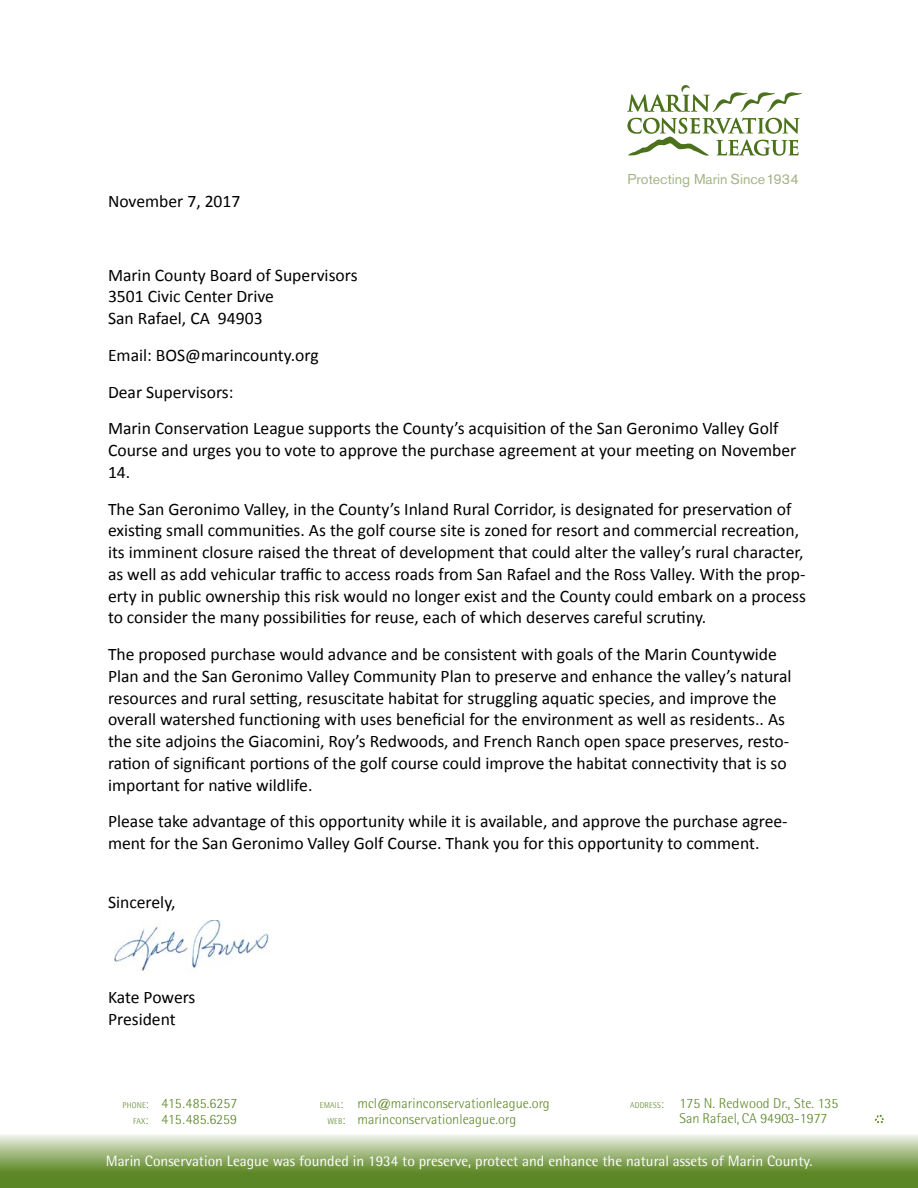
<style>
.page{position:relative;width:918px;height:1188px;background:#fff}
.page>*{position:absolute;margin:0;border:0;box-sizing:border-box;transform-origin:0 0}
.t1{font:17.7px/21.8px "Calibri";color:#000}
.t2{font:15px "Rotis Semi Sans Std";color:#fff}
.t3{font:300 14.25px/16.5px "Rotis Semi Sans Std";letter-spacing:.005em;color:#5c8727}
.t4{font:14.25px "Akzidenz Grotesk BE";color:#a2b585}
.s1{font-size:8.4px}
.s2{font-size:12px}
</style>
<div class="page">
<svg style="left:627px;top:118px;width:173px;height:38px"></svg>
<svg style="left:627px;top:85px;width:175px;height:27px"></svg>
<svg style="left:0;top:1135px;width:918px;height:53px;background:#8eab69"></svg>
<svg style="left:875px;top:1114px;width:10px;height:10px"></svg>
<img style="left:114px;top:920px;width:155px;height:52px">
<p class="t1" style="left:108px;top:190px;width:134px">November 7, 2017</p>
<p class="t4" style="left:628px;top:170px;width:173px">Protecting Marin Since 1934</p>
<p class="t1" style="left:108px;top:263px;width:251px">Marin County Board of Supervisors<br>3501 Civic Center Drive<br>San Rafael, CA 94903</p>
<p class="t1" style="left:108px;top:336px;width:672px;line-height:36.8px">Email: BOS@marincounty.org<br>Dear Supervisors:<br>Marin Conservation League supports the County’s acquisition of the San Geronimo Valley Golf</p>
<p class="t1" style="left:108px;top:439px;width:690px">Course and urges you to vote to approve the purchase agreement at your meeting on November<br>14.</p>
<p class="t1" style="left:108px;top:497px;width:699px">The San Geronimo Valley, in the County’s Inland Rural Corridor, is designated for preservation of existing small communities. As the golf course site is zoned for resort and commercial recreation, its imminent closure raised the threat of development that could alter the valley’s rural character, as well as add vehicular traffic to access roads from San Rafael and the Ross Valley. With the prop&shy;erty in public ownership this risk would no longer exist and the County could embark on a process to consider the many possibilities for reuse, each of which deserves careful scrutiny.</p>
<p class="t1" style="left:108px;top:643px;width:685px">The proposed purchase would advance and be consistent with goals of the Marin Countywide Plan and the San Geronimo Valley Community Plan to preserve and enhance the valley’s natural resources and rural setting, resuscitate habitat for struggling aquatic species, and improve the overall watershed functioning with uses beneficial for the environment as well as residents.. As the site adjoins the Giacomini, Roy’s Redwoods, and French Ranch open space preserves, resto&shy;ration of significant portions of the golf course could improve the habitat connectivity that is so important for native wildlife.</p>
<p class="t1" style="left:108px;top:810px;width:681px">Please take advantage of this opportunity while it is available, and approve the purchase agree&shy;ment for the San Geronimo Valley Golf Course. Thank you for this opportunity to comment.</p>
<p class="t1" style="left:108px;top:890px;width:69px">Sincerely,</p>
<p class="t1" style="left:108px;top:985px;width:89px">Kate Powers<br>President</p>
<p class="t3" style="left:327px;top:1095px;width:224px;text-indent:-8px"><span class="s1">EMAIL</span><span class="s2">:</span> mcl@marinconservationleague.org<br><span class="s1">WEB</span><span class="s2">:</span> marinconservationleague.org</p>
<p class="t3" style="left:680px;top:1095px;width:160px;line-height:15.8px;text-indent:-50px"><span class="s1">ADDRESS</span><span class="s2">:</span> 175 N. Redwood Dr., Ste. 135<br>San Rafael, CA 94903-1977</p>
<p class="t3" style="left:123px;top:1095px;width:116px;text-align:right"><span class="s1">PHONE</span><span class="s2">:</span> 415.485.6257<br><span class="s1">FAX</span><span class="s2">:</span> 415.485.6259</p>
<p class="t2" style="left:106px;top:1152px;width:708px">Marin Conservation League was founded in 1934 to preserve, protect and enhance the natural assets of Marin County.</p>
</div>
